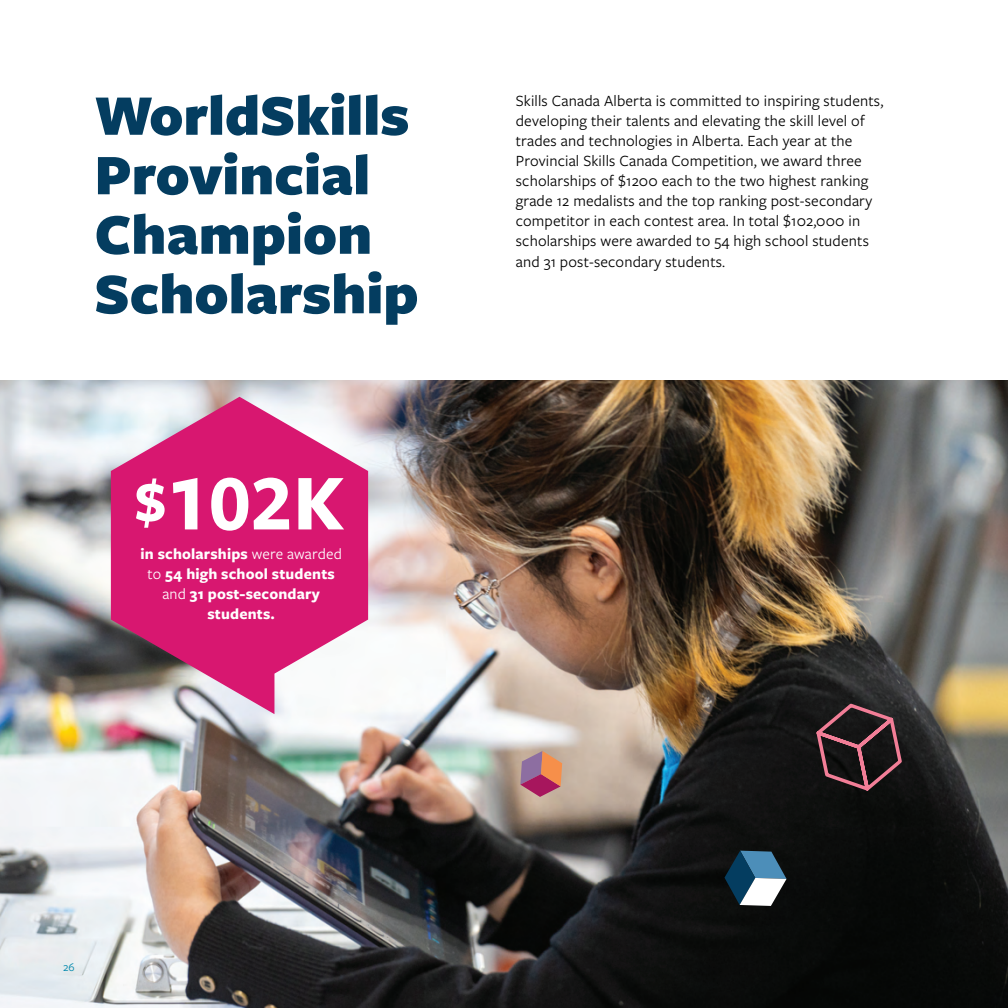
<style>
.page{position:relative;width:1008px;height:1008px;background:#fff}
.page>*{position:absolute;margin:0;border:0;box-sizing:border-box;transform-origin:0 0}
.Large_Numbers{font:700 82.08px "Freight Sans Pro";color:#fff}
.Heading_1{font:900 59.5px/59.5px "Freight Sans Pro";color:#043d60}
.Body_Copy{font:16.1px/20.1px "Freight Sans Pro";letter-spacing:.01em;color:#000}
.Bubble_Copy{font:700 15.92px/19.8px "Freight Sans Pro";letter-spacing:.01em;color:#fff;text-align:center}
.t1{font:12.25px "Freight Sans Pro";color:#0088ad}
.s1{font-size:57.75px}
.s2{font-weight:400}
</style>
<div class="page">
<img style="left:0;top:381px;width:1008px;height:627px">
<svg style="left:111px;top:397px;width:257px;height:317px;background:#d74d8d"></svg>
<svg style="left:813px;top:702px;width:91px;height:93px;background:#38262a"></svg>
<svg style="left:724px;top:851px;width:63px;height:55px"></svg>
<svg style="left:520px;top:751px;width:42px;height:46px;background:#bc7379"></svg>
<p class="Heading_1" style="left:94px;top:83px;width:326px">WorldSkills<br>Provincial<br>Champion<br>Scholarship</p>
<p class="Large_Numbers" style="left:134px;top:446px;width:212px"><span class="s1">$</span>102K</p>
<p class="Bubble_Copy" style="left:141px;top:544px;width:203px">in scholarships <span class="s2">were awarded to</span> 54 high school students <span class="s2">and</span> 31 post-secondary students.</p>
<p class="Body_Copy" style="left:516px;top:90px;width:369px">Skills Canada Alberta is committed to inspiring students, developing their talents and elevating the skill level of trades and technologies in Alberta. Each year at the Provincial Skills Canada Competition, we award three scholarships of $1200 each to the two highest ranking grade 12 medalists and the top ranking post-secondary competitor in each contest area. In total $102,000 in scholarships were awarded to 54 high school students and 31 post-secondary students.</p>
<p class="t1" style="left:63px;top:959px;width:13px">26</p>
</div>
